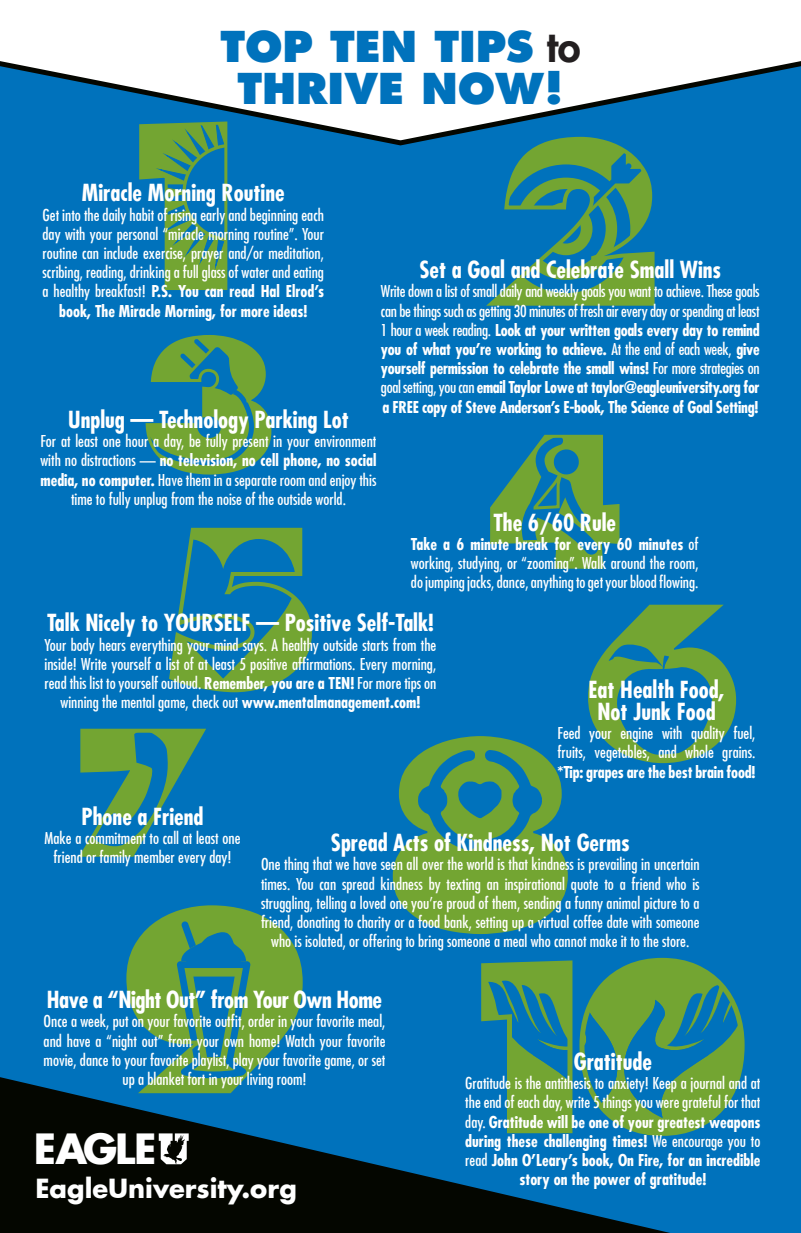
<style>
.page{position:relative;width:801px;height:1233px;background:#fff}
.page>*{position:absolute;margin:0;border:0;box-sizing:border-box;transform-origin:0 0}
.t1{font:800 41.6px/42px "Futura";color:#0072bc;text-align:center}
.t2{font:700 40.7px "Futura";letter-spacing:-.045em;color:#fff}
.t3{font:700 25.8px "Futura";color:#fff}
.top_ten_title{font:700 condensed 23px/22px "Futura";color:#fff;text-align:center}
.top_ten_title-2{font:700 condensed 23px "Futura";letter-spacing:-.02em;color:#fff}
.top_ten_body{font:condensed 16px/19.2px "Futura";color:#fff;text-align:center}
.top_ten_body-2{font:700 condensed 16px/19.2px "Futura";color:#fff;text-align:justify}
.s1{color:#231f20}
.s2{font-weight:700}
.s3{font-weight:400}
</style>
<div class="page">
<div style="left:0;top:61px;width:801px;height:1172px;background:#0072bc"></div>
<svg style="left:138px;top:120px;width:91px;height:172px;background:#3a8b75"></svg>
<svg style="left:481px;top:135px;width:176px;height:174px;background:#308782"></svg>
<svg style="left:144px;top:333px;width:129px;height:143px;background:#3c8d72"></svg>
<svg style="left:489px;top:433px;width:132px;height:137px;background:#378a79"></svg>
<svg style="left:167px;top:525px;width:147px;height:169px;background:#2d8684"></svg>
<svg style="left:588px;top:605px;width:148px;height:158px;background:#318880"></svg>
<svg style="left:75px;top:727px;width:135px;height:133px;background:#298489"></svg>
<svg style="left:125px;top:904px;width:179px;height:173px;background:#418e6d"></svg>
<svg style="left:478px;top:955px;width:269px;height:183px;background:#388b77"></svg>
<svg style="left:393px;top:736px;width:175px;height:198px;background:#4d945f"></svg>
<svg style="left:0;top:1077px;width:670px;height:156px;background:#0a3f54"></svg>
<svg style="left:159px;top:1133px;width:30px;height:31px"></svg>
<p class="t1" style="left:220px;top:29px;width:362px">TOP TEN TIPS <span class="s1">to<br></span>THRIVE NOW!</p>
<p class="top_ten_title" style="left:82px;top:184px;width:204px">Miracle Morning Routine</p>
<p class="top_ten_body" style="left:43px;top:206px;width:283px">Get into the daily habit of rising early and beginning each day with your personal “miracle morning routine”. Your routine can include exercise, prayer and/or meditation, scribing, reading, drinking a full glass of water and eating a healthy breakfast! <span class="s2">P.S. You can read Hal Elrod’s book, The Miracle Morning, for more ideas!</span></p>
<p class="top_ten_title" style="left:419px;top:261px;width:303px">Set a Goal and Celebrate Small Wins</p>
<p class="top_ten_body-2" style="left:381px;top:283px;width:380px"><span class="s3">Write down a list of small daily and weekly goals you want to achieve. These goals can be things such as getting 30 minutes of fresh air every day or spending at least 1 hour a week reading.</span> Look at your written goals every day to remind you of what you’re working to achieve. <span class="s3">At the end of each week,</span> give yourself permission to celebrate the small wins! <span class="s3">For more strategies on goal setting, you can</span> email Taylor Lowe at taylor@eagleuniversity.org for a FREE copy of Steve Anderson’s E-book, The Science of Goal Setting!</p>
<p class="top_ten_title" style="left:68px;top:411px;width:282px">Unplug — Technology Parking Lot</p>
<p class="top_ten_body" style="left:40px;top:433px;width:338px">For at least one hour a day, be fully present in your environment with no distractions — <span class="s2">no television, no cell phone, no social media, no computer.</span> Have them in a separate room and enjoy this time to fully unplug from the noise of the outside world.</p>
<p class="top_ten_title" style="left:493px;top:513px;width:124px">The 6/60 Rule</p>
<p class="top_ten_body" style="left:411px;top:535px;width:289px;text-align:justify"><span class="s2">Take a 6 minute break for every 60 minutes</span> of working, studying, or “zooming”. Walk around the room, do jumping jacks, dance, anything to get your blood flowing.</p>
<p class="top_ten_title" style="left:47px;top:614px;width:388px">Talk Nicely to YOURSELF — Positive Self-Talk!</p>
<p class="top_ten_body" style="left:45px;top:636px;width:393px">Your body hears everything your mind says. A healthy outside starts from the inside! Write yourself a list of at least 5 positive affirmations. Every morning, read this list to yourself outloud. <span class="s2">Remember, you are a TEN!</span> For more tips on winning the mental game, check out <span class="s2">www.mentalmanagement.com!</span></p>
<p class="top_ten_title" style="left:589px;top:681px;width:137px">Eat Health Food,<br>Not Junk Food</p>
<p class="top_ten_body" style="left:558px;top:725px;width:199px;text-align:justify">Feed your engine with quality fuel, fruits, vegetables, and whole grains. <span class="s2">*Tip: grapes are the best brain food!</span></p>
<p class="top_ten_title" style="left:82px;top:807px;width:123px">Phone a Friend</p>
<p class="top_ten_body" style="left:45px;top:830px;width:197px">Make a commitment to call at least one friend or family member every day!</p>
<p class="top_ten_title" style="left:331px;top:834px;width:300px">Spread Acts of Kindness, Not Germs</p>
<p class="top_ten_body" style="left:261px;top:856px;width:440px">One thing that we have seen all over the world is that kindness is prevailing in uncertain times. You can spread kindness by texting an inspirational quote to a friend who is struggling, telling a loved one you’re proud of them, sending a funny animal picture to a friend, donating to charity or a food bank, setting up a virtual coffee date with someone who is isolated, or offering to bring someone a meal who cannot make it to the store.</p>
<p class="top_ten_title-2" style="left:47px;top:989px;width:337px">Have a “Night Out” from Your Own Home</p>
<p class="top_ten_body" style="left:44px;top:1013px;width:343px">Once a week, put on your favorite outfit, order in your favorite meal, and have a “night out” from your own home! Watch your favorite movie, dance to your favorite playlist, play your favorite game, or set up a blanket fort in your living room!</p>
<p class="top_ten_title" style="left:574px;top:1052px;width:80px">Gratitude</p>
<p class="top_ten_body-2" style="left:465px;top:1075px;width:297px;text-align:center"><span class="s3">Gratitude is the antithesis to anxiety! Keep a journal and at the end of each day, write 5 things you were grateful for that day.</span> Gratitude will be one of your greatest weapons during these challenging times! <span class="s3">We encourage you to read</span> John O’Leary’s book, On Fire, for an incredible story on the power of gratitude!</p>
<p class="t2" style="left:34px;top:1129px;width:124px">EAGLE</p>
<p class="t3" style="left:35px;top:1175px;width:263px">EagleUniversity.org</p>
</div>
